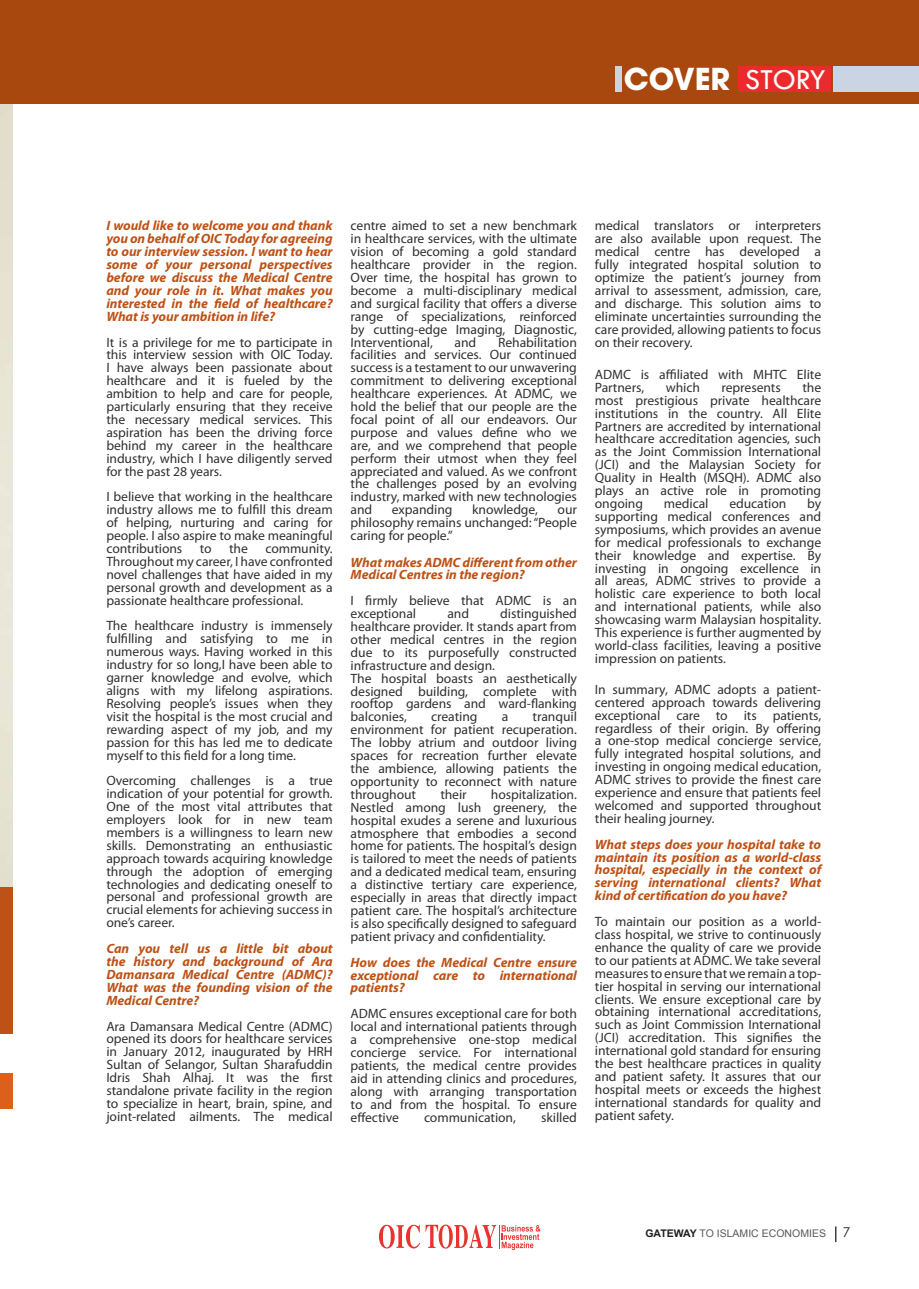
<style>
.page{position:relative;width:919px;height:1289px;background:#fff}
.page>*{position:absolute;margin:0;border:0;box-sizing:border-box;transform-origin:0 0}
.t1{font:700 30px "Avant Garde";color:#fff}
.t2{font:13.5px/12.9px "Myriad Pro";letter-spacing:-.005em;color:#312f30;text-align:justify}
.t3{font:italic 700 13.5px/12.9px "Myriad Pro";color:#be5116;text-align:justify}
.t4{font:10.5px "Arial";color:#57585a}
.s1{font-family:"Tw Cen";font-weight:400}
.s2{font-weight:700;color:#231f20}
.s3{font-family:"Century Gothic";font-size:13.5px;color:#231f20}
</style>
<div class="page">
<svg style="left:379px;top:1224px;width:161px;height:25px"></svg>
<svg style="left:835px;top:1226px;width:1px;height:15px"></svg>
<div style="left:0;top:0;width:918px;height:104px;background:#a8470e"></div>
<div style="left:833px;top:66px;width:85px;height:26px;background:#cbd4e3"></div>
<div style="left:614px;top:66px;width:7px;height:26px;background:#cbd4e3"></div>
<div style="left:738px;top:66px;width:92px;height:26px;background:#ec2a2d"></div>
<div style="left:0;top:1072px;width:13px;height:36px;background:#dc5f1c"></div>
<div style="left:0;top:887px;width:13px;height:147px;background:#be5116"></div>
<h1 class="t1" style="left:624px;top:59px;width:203px">COVER <span class="s1">STORY</span></h1>
<p class="t3" style="left:106px;top:219px;width:228px">I would like to welcome you and thank you on behalf of OIC Today for agreeing to our interview session. I want to hear some of your personal perspectives before we discuss the Medical Centre and your role in it. What makes you interested in the field of healthcare?<br>What is your ambition in life?</p>
<p class="t2" style="left:106px;top:335px;width:228px">It is a privilege for me to participate in this interview session with OIC Today.<br>I have always been passionate about healthcare and it is fueled by the ambition to help and care for people, particularly ensuring that they receive the necessary medical services. This aspiration has been the driving force behind my career in the healthcare industry, which I have diligently served for the past 28 years.</p>
<p class="t2" style="left:106px;top:490px;width:228px">I believe that working in the healthcare industry allows me to fulfill this dream of helping, nurturing and caring for people. I also aspire to make meaningful contributions</p>
<p class="t2" style="left:200px;top:542px;width:14px">to</p>
<p class="t2" style="left:229px;top:542px;width:21px">the</p>
<p class="t2" style="left:106px;top:542px;width:228px;text-indent:159px">community.<br>Throughout my career, I have confronted novel challenges that have aided in my personal growth and development as a passionate healthcare professional.</p>
<p class="t2" style="left:106px;top:619px;width:228px">The healthcare industry is immensely fulfilling and satisfying to me in numerous ways. Having worked in this industry for so long,I have been able to garner knowledge and evolve, which aligns with my lifelong aspirations.<br>Resolving people’s issues when they visit the hospital is the most crucial and rewarding aspect of my job, and my passion for this has led me to dedicate myself to this field for a long time.</p>
<p class="t2" style="left:106px;top:774px;width:228px">Overcoming challenges is a true indication of your potential for growth.<br>One of the most vital attributes that employers look for in new team members is a willingness to learn new skills. Demonstrating an enthusiastic approach towards acquiring knowledge through the adoption of emerging technologies and dedicating oneself to personal and professional growth are crucial elements for achieving success in one’s career.</p>
<p class="t3" style="left:106px;top:941px;width:228px">Can you tell us a little bit about the history and background of Ara Damansara Medical Centre (ADMC)?<br>What was the founding vision of the Medical Centre?</p>
<p class="t2" style="left:106px;top:1019px;width:228px">Ara Damansara Medical Centre (ADMC) opened its doors for healthcare services in January 2012, inaugurated by HRH Sultan of Selangor, Sultan Sharafuddin Idris Shah Alhaj. It was the first standalone private facility in the region to specialize in heart, brain, spine, and joint-related ailments. The medical</p>
<p class="t2" style="left:350px;top:219px;width:228px">centre aimed to set a new benchmark in healthcare services, with the ultimate vision of becoming a gold standard healthcare provider in the region.<br>Over time, the hospital has grown to become a multi-disciplinary medical and surgical facility that offers a diverse range of specializations, reinforced by cutting-edge Imaging, Diagnostic, Interventional,</p>
<p class="t2" style="left:350px;top:335px;width:228px;text-indent:147px">Rehabilitation facilities and services. Our continued success is a testament to our unwavering commitment to delivering exceptional healthcare experiences. At ADMC, we hold the belief that our people are the focal point of all our endeavors. Our purpose and values define who we are, and we comprehend that people perform their utmost when they feel appreciated and valued. As we confront the challenges posed by an evolving industry, marked with new technologies and</p>
<p class="t2" style="left:454px;top:335px;width:23px">and</p>
<p class="t2" style="left:392px;top:503px;width:62px">expanding</p>
<p class="t2" style="left:472px;top:503px;width:68px">knowledge,</p>
<p class="t2" style="left:350px;top:503px;width:228px;text-indent:207px">our philosophy remains unchanged: “People caring for people.”</p>
<p class="t3" style="left:350px;top:555px;width:228px">What makes ADMC different from other<br>Medical Centres in the region?</p>
<p class="t2" style="left:350px;top:594px;width:228px">I firmly believe that ADMC is an exceptional</p>
<p class="t2" style="left:350px;top:607px;width:228px;text-align:left;text-indent:150px">distinguished healthcare provider. It stands apart from other medical centres in the region due to its purposefully constructed infrastructure and design.<br>The hospital boasts an aesthetically designed building, complete with rooftop gardens and ward-flanking balconies,</p>
<p class="t2" style="left:447px;top:607px;width:23px">and</p>
<p class="t2" style="left:350px;top:710px;width:228px;text-indent:182px">tranquil environment for patient recuperation.<br>The lobby atrium and outdoor living spaces for recreation further elevate the ambience, allowing patients the opportunity to reconnect with nature throughout</p>
<p class="t2" style="left:431px;top:710px;width:48px">creating</p>
<p class="t2" style="left:501px;top:710px;width:8px">a</p>
<p class="t2" style="left:350px;top:787px;width:228px;text-indent:140px">hospitalization.<br>Nestled among lush greenery, the hospital exudes a serene and luxurious atmosphere that embodies a second home for patients. The hospital’s design is tailored to meet the needs of patients and a dedicated medical team, ensuring a distinctive tertiary care experience, especially in areas that directly impact patient care. The hospital’s architecture is also specifically designed to safeguard patient privacy and confidentiality.</p>
<p class="t3" style="left:350px;top:955px;width:228px">How does the Medical Centre ensure exceptional care to international patients?</p>
<p class="t2" style="left:350px;top:1007px;width:228px">ADMC ensures exceptional care for both local and international patients through a comprehensive one-stop medical concierge service. For international patients, the medical centre provides aid in attending clinics and procedures, along with arranging transportation to and from the hospital. To ensure effective</p>
<p class="t2" style="left:440px;top:787px;width:28px">their</p>
<p class="t2" style="left:424px;top:1110px;width:94px">communication,</p>
<p class="t2" style="left:541px;top:1110px;width:38px">skilled</p>
<p class="t2" style="left:595px;top:219px;width:228px">medical translators or interpreters are also available upon request. The medical centre has developed a fully integrated hospital solution to optimize the patient’s journey from arrival to assessment, admission, care, and discharge. This solution aims to eliminate uncertainties surrounding the care provided, allowing patients to focus on their recovery.</p>
<p class="t2" style="left:595px;top:368px;width:228px">ADMC is affiliated with MHTC Elite<br>Partners,</p>
<p class="t2" style="left:595px;top:380px;width:228px;text-indent:207px">the most prestigious private healthcare institutions in the country. All Elite Partners are accredited by international healthcare accreditation agencies, such as the Joint Commission International (JCI) and the Malaysian Society for Quality in Health (MSQH). ADMC also plays an active role in promoting ongoing</p>
<p class="t2" style="left:665px;top:380px;width:36px">which</p>
<p class="t2" style="left:721px;top:380px;width:61px">represents</p>
<p class="t2" style="left:595px;top:497px;width:228px;text-indent:212px">by supporting medical conferences and symposiums, which provides an avenue for medical professionals to exchange their knowledge and expertise. By investing in ongoing excellence in all areas, ADMC strives to provide a holistic care experience to both local and international patients, while also showcasing warm Malaysian hospitality.<br>This experience is further augmented by world-class facilities, leaving a positive impression on patients.</p>
<p class="t2" style="left:595px;top:682px;width:228px">In summary, ADMC adopts a patient&shy;centered approach towards delivering exceptional care to its patients, regardless of their origin. By offering a one-stop medical concierge service, fully integrated hospital solutions, and investing in ongoing medical education, ADMC strives to provide the finest care experience and ensure that patients feel welcomed and supported throughout their healing journey.</p>
<p class="t3" style="left:595px;top:837px;width:228px">What steps does your hospital take to maintain its position as a world-class hospital, especially in the context of serving international clients? What kind of certification do you have?</p>
<p class="t2" style="left:595px;top:914px;width:228px">To maintain our position as a world&shy;class hospital, we strive to continuously enhance the quality of care we provide to our patients at ADMC. We take several measures to ensure that we remain a top&shy;tier hospital in serving our international clients. We ensure exceptional care by obtaining international accreditations, such as Joint Commission International (JCI) accreditation. This signifies the international gold standard for ensuring the best healthcare practices in quality and patient safety. It assures that our hospital meets or exceeds the highest international standards for quality and patient safety.</p>
<p class="t2" style="left:663px;top:497px;width:46px">medical</p>
<p class="t2" style="left:729px;top:497px;width:59px">education</p>
<p class="t4" style="left:645px;top:1226px;width:206px"><span class="s2">GATEWAY</span> TO ISLAMIC ECONOMIES <span class="s3">7</span></p>
</div>
